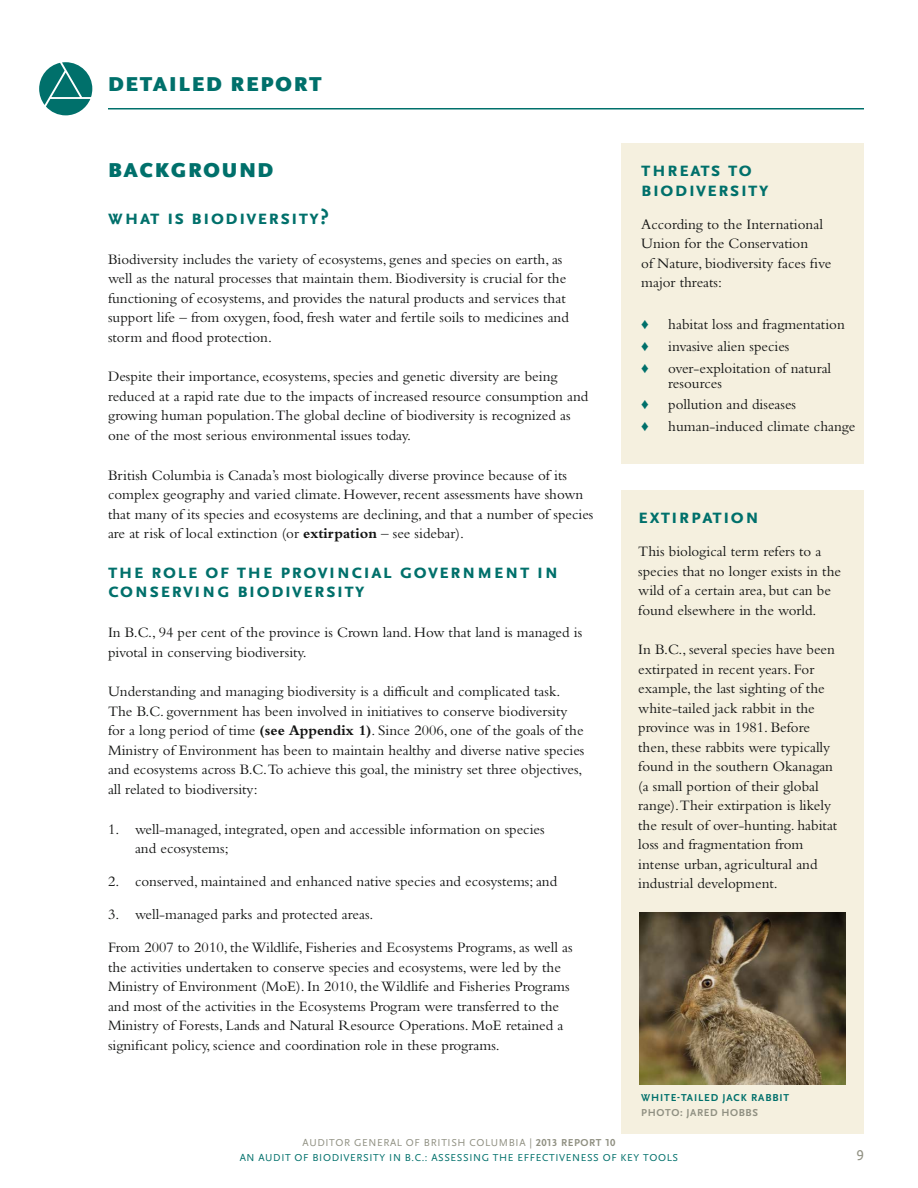
<style>
.page{position:relative;width:918px;height:1188px;background:#fff}
.page>*{position:absolute;margin:0;border:0;box-sizing:border-box;transform-origin:0 0}
.t1{font:700 21px/19.5px "Scala Sans OT";letter-spacing:.05em;color:#00706b}
.t2{font:900 21px "Scala Sans OT";letter-spacing:.085em;color:#00706b}
.t3{font:15px/19.5px "Bembo Std";color:#131413}
.t4{font:15px "Arial";color:#00706b}
.t5{font:15px "Scala Sans OT";color:#909082}
.t6{font:10.5px/15px "Scala Sans OT";letter-spacing:.06em;color:#00706b;text-align:center}
.t7{font:700 10.5px "Scala Sans OT";letter-spacing:.085em;color:#00706b}
.t8{font:700 10.5px "Scala Sans OT";letter-spacing:.06em;color:#909082}
.s1{font-weight:700}
.s2{color:#909082}
.s3{font-weight:700;color:#909082}
</style>
<div class="page">
<svg style="left:39px;top:62px;width:53px;height:53px"></svg>
<hr style="left:108px;top:108px;width:756px;height:2px;background:#00706b">
<div style="left:621px;top:808px;width:243px;height:326px;background:#f5f0df"></div>
<div style="left:621px;top:143px;width:243px;height:320px;background:#f5f0df"></div>
<div style="left:621px;top:490px;width:243px;height:422px;background:#f5f0df"></div>
<img style="left:640px;top:912px;width:205px;height:172px">
<h1 class="t2" style="left:108px;top:76px;width:215px">DETAILED REPORT</h1>
<h1 class="t2" style="left:108px;top:163px;width:167px">BACKGROUND</h1>
<h1 class="t1" style="left:108px;top:209px;width:223px">what is biodiversity?</h1>
<p class="t3" style="left:108px;top:251px;width:462px">Biodiversity includes the variety of ecosystems, genes and species on earth, as well as the natural processes that maintain them. Biodiversity is crucial for the functioning of ecosystems, and provides the natural products and services that support life – from oxygen, food, fresh water and fertile soils to medicines and storm and flood protection.</p>
<p class="t3" style="left:108px;top:368px;width:482px">Despite their importance, ecosystems, species and genetic diversity are being reduced at a rapid rate due to the impacts of increased resource consumption and growing human population.The global decline of biodiversity is recognized as one of the most serious environmental issues today.</p>
<p class="t3" style="left:108px;top:467px;width:487px">British Columbia is Canada’s most biologically diverse province because of its complex geography and varied climate. However, recent assessments have shown that many of its species and ecosystems are declining, and that a number of species are at risk of local extinction (or <span class="s1">extirpation</span> – see sidebar).</p>
<h1 class="t1" style="left:108px;top:563px;width:452px">the role of the provincial government in conserving biodiversity</h1>
<p class="t3" style="left:108px;top:624px;width:476px">In B.C., 94 per cent of the province is Crown land. How that land is managed is pivotal in conserving biodiversity.</p>
<p class="t3" style="left:108px;top:683px;width:478px">Understanding and managing biodiversity is a difficult and complicated task.<br>The B.C. government has been involved in initiatives to conserve biodiversity for a long period of time <span class="s1">(see Appendix 1)</span>. Since 2006, one of the goals of the Ministry of Environment has been to maintain healthy and diverse native species and ecosystems across B.C.To achieve this goal, the ministry set three objectives, all related to biodiversity:</p>
<p class="t3" style="left:135px;top:821px;width:411px;text-indent:-27px">1. well-managed, integrated, open and accessible information on species and ecosystems;</p>
<p class="t3" style="left:108px;top:873px;width:451px">2. conserved, maintained and enhanced native species and ecosystems; and</p>
<p class="t3" style="left:108px;top:906px;width:267px">3. well-managed parks and protected areas.</p>
<p class="t3" style="left:108px;top:939px;width:466px">From 2007 to 2010, the Wildlife, Fisheries and Ecosystems Programs, as well as the activities undertaken to conserve species and ecosystems, were led by the Ministry of Environment (MoE). In 2010, the Wildlife and Fisheries Programs and most of the activities in the Ecosystems Program were transferred to the Ministry of Forests, Lands and Natural Resource Operations. MoE retained a significant policy, science and coordination role in these programs.</p>
<h1 class="t1" style="left:641px;top:161px;width:129px">threats to biodiversity</h1>
<p class="t3" style="left:641px;top:215px;width:192px">According to the International<br>Union for the Conservation<br>of Nature, biodiversity faces five major threats:</p>
<p class="t4" style="left:641px;top:315px;width:9px">♦</p>
<p class="t3" style="left:668px;top:316px;width:178px">habitat loss and fragmentation</p>
<p class="t4" style="left:641px;top:337px;width:9px">♦</p>
<p class="t3" style="left:668px;top:338px;width:123px">invasive alien species</p>
<p class="t4" style="left:641px;top:359px;width:9px">♦</p>
<p class="t3" style="left:668px;top:362px;width:164px;line-height:15px">over-exploitation of natural resources</p>
<p class="t4" style="left:641px;top:396px;width:9px">♦</p>
<p class="t3" style="left:668px;top:396px;width:129px">pollution and diseases</p>
<p class="t4" style="left:641px;top:417px;width:9px">♦</p>
<p class="t3" style="left:668px;top:418px;width:189px">human-induced climate change</p>
<h1 class="t1" style="left:638px;top:509px;width:122px">extirpation</h1>
<p class="t3" style="left:638px;top:543px;width:204px">This biological term refers to a species that no longer exists in the wild of a certain area, but can be found elsewhere in the world.</p>
<p class="t3" style="left:638px;top:641px;width:201px">In B.C., several species have been extirpated in recent years. For example, the last sighting of the white-tailed jack rabbit in the province was in 1981. Before then, these rabbits were typically found in the southern Okanagan (a small portion of their global range).Their extirpation is likely the result of over-hunting. habitat loss and fragmentation from intense urban, agricultural and industrial development.</p>
<p class="t7" style="left:641px;top:1094px;width:149px">WHITE-TAILED JACK RABBIT</p>
<p class="t8" style="left:641px;top:1109px;width:118px">PHOTO: JARED HOBBS</p>
<p class="t6" style="left:240px;top:1136px;width:440px"><span class="s2">AUDITOR GENERAL OF BRITISH COLUMBIA |</span> <span class="s3">2013 REPORT 10<br></span>AN AUDIT OF BIODIVERSITY IN B.C.: ASSESSING THE EFFECTIVENESS OF KEY TOOLS</p>
<p class="t5" style="left:856px;top:1149px;width:9px">9</p>
</div>
